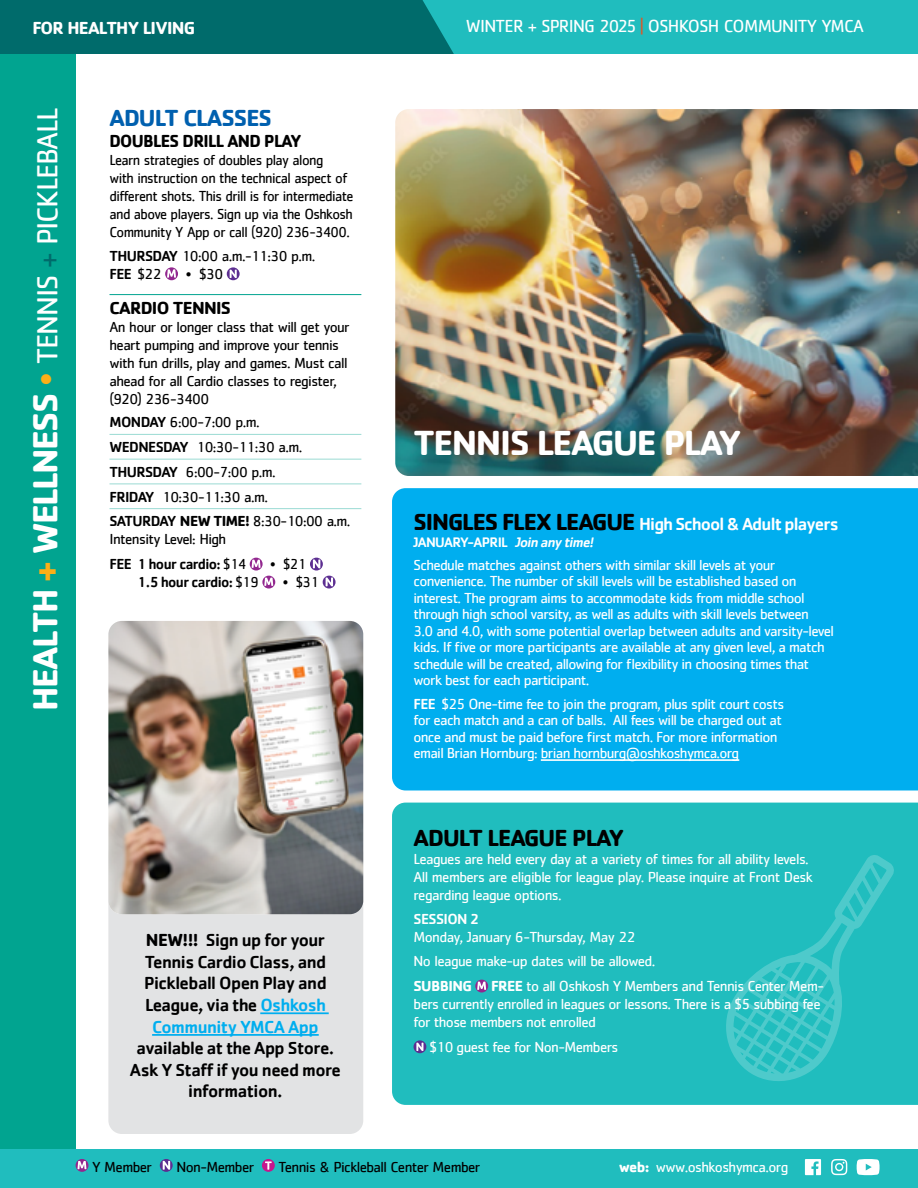
<style>
.page{position:relative;width:918px;height:1188px;background:#fff}
.page>*{position:absolute;margin:0;border:0;box-sizing:border-box;transform-origin:0 0}
.t1{font:700 36px "Cachet";letter-spacing:-.04em;color:#fff}
.t2{font:30px "Cachet";letter-spacing:-.04em;color:#fff}
.t3{font:700 24px "Cachet";letter-spacing:-.04em;color:#000}
.t4{font:700 24px "Cachet";letter-spacing:-.04em;color:#0060af}
.t5{font:500 18px/21.6px "Cachet";letter-spacing:-.03em;color:#000;text-align:center}
.t6{font:500 18px "Cachet";letter-spacing:-.045em;color:#fff}
.t7{font:18px "Cachet";letter-spacing:-.04em;color:#fff}
.t8{font:700 18px "Cachet";letter-spacing:-.04em;color:#000;scale:.96 1}
.t9{font:700 18px "Cachet";letter-spacing:-.04em;color:#fff}
.t10{font:700 18px "Cachet";letter-spacing:-.04em;color:#000}
.t11{font:15px/16.5px "Cachet";letter-spacing:-.045em;color:#fff}
.t12{font:15px/18px "Cachet";letter-spacing:-.04em;color:#000}
.t13{font:15px/18px "Cachet";letter-spacing:-.04em;color:#000;scale:.96 1}
.t14{font:500 15px "Cachet";letter-spacing:-.04em;color:#000}
.t15{font:500 15px "Cachet";letter-spacing:-.04em;color:#fff}
.t16{font:700 15px "Cachet";letter-spacing:-.04em;color:#fff}
.t17{font:500 14.25px "Cachet";letter-spacing:-.045em;color:#fff}
.s1{color:#dd5828}
.s2{font-weight:700;font-size:36px}
.s3{font-weight:700;font-size:36px;color:#fcaf17}
.s4{font-size:36px;color:#fcaf17}
.s5{color:#006b6b}
.s6{color:#5c2e91}
.s7{font-weight:400;font-size:21px;color:#5c2e91}
.s8{font-weight:400}
.s9{font-weight:500}
.s10{font-weight:700}
.s11{color:#00aeef}
.s12{font-weight:700;font-size:24px;color:#000}
.s13{font-style:italic}
</style>
<div class="page">
<div style="left:108px;top:841px;width:255px;height:293px;background:#e2e3e4;border-radius:14px"></div>
<div style="left:0;top:0;width:76px;height:1149px;background:#01a490"></div>
<div style="left:0;top:0;width:918px;height:54px;background:#20bdbe"></div>
<div style="left:0;top:0;width:454px;height:54px;background:#006b6b"></div>
<div style="left:0;top:1149px;width:918px;height:39px;background:#20bdbe"></div>
<svg style="left:76px;top:1159px;width:12px;height:13px"></svg>
<svg style="left:78px;top:1161px;width:8px;height:8px"></svg>
<svg style="left:160px;top:1159px;width:13px;height:13px"></svg>
<svg style="left:163px;top:1161px;width:7px;height:9px"></svg>
<div style="left:262px;top:1159px;width:13px;height:13px;background:#c6168d;border-radius:50%"></div>
<svg style="left:265px;top:1161px;width:7px;height:9px"></svg>
<hr style="left:110px;top:294px;width:251px;height:1px;background:#01a490">
<hr style="left:110px;top:434px;width:251px;height:1px;background:#9adbd3">
<hr style="left:110px;top:459px;width:251px;height:1px;background:#9adbd3">
<hr style="left:110px;top:484px;width:251px;height:1px;background:#9adbd3">
<hr style="left:110px;top:508px;width:251px;height:1px;background:#9adbd3">
<svg style="left:165px;top:267px;width:13px;height:13px"></svg>
<svg style="left:167px;top:269px;width:9px;height:9px"></svg>
<svg style="left:227px;top:267px;width:13px;height:13px"></svg>
<svg style="left:230px;top:270px;width:7px;height:8px"></svg>
<svg style="left:250px;top:558px;width:13px;height:13px"></svg>
<svg style="left:252px;top:560px;width:9px;height:8px"></svg>
<svg style="left:310px;top:558px;width:13px;height:13px"></svg>
<svg style="left:313px;top:560px;width:7px;height:8px"></svg>
<svg style="left:262px;top:576px;width:13px;height:13px"></svg>
<svg style="left:264px;top:578px;width:9px;height:8px"></svg>
<svg style="left:323px;top:576px;width:13px;height:13px"></svg>
<svg style="left:326px;top:578px;width:7px;height:8px"></svg>
<hr style="left:260px;top:1012px;width:69px;height:2px;background:#00aeef">
<hr style="left:152px;top:1034px;width:167px;height:2px;background:#00aeef">
<svg style="left:831px;top:1159px;width:16px;height:16px"></svg>
<svg style="left:857px;top:1159px;width:23px;height:16px"></svg>
<svg style="left:805px;top:1159px;width:16px;height:16px"></svg>
<div style="left:392px;top:488px;width:526px;height:302px;background:#00aeef"></div>
<div style="left:392px;top:803px;width:526px;height:302px;background:#20bdbe"></div>
<hr style="left:541px;top:759px;width:198px;height:2px;background:#fff">
<svg style="left:718px;top:854px;width:177px;height:235px;background:#29bfc0"></svg>
<img style="left:395px;top:109px;width:523px;height:367px">
<svg style="left:475px;top:980px;width:13px;height:13px"></svg>
<svg style="left:477px;top:982px;width:9px;height:8px"></svg>
<svg style="left:414px;top:1040px;width:12px;height:13px"></svg>
<svg style="left:416px;top:1043px;width:7px;height:8px"></svg>
<img style="left:108px;top:621px;width:255px;height:293px">
<p class="t9" style="left:32px;top:16px;width:164px">FOR HEALTHY LIVING</p>
<p class="t7" style="left:466px;top:16px;width:400px">WINTER + SPRING 2025 <span class="s1">|</span> OSHKOSH COMMUNITY YMCA</p>
<h2 class="t2" style="left:30px;top:711px;width:605px;rotate:-90deg"><span class="s2">HEALTH</span> <span class="s3">+</span> <span class="s2">WELLNESS</span> <span class="s4">•</span> TENNIS <span class="s5">+</span> PICKLEBALL</h2>
<h1 class="t1" style="left:22px;top:555px;width:449px;rotate:-90deg">HEA TH <span class="s6">+</span> WELLNESS <span class="s7">•</span> <span class="s8">SPORTS</span></h1>
<h3 class="t4" style="left:110px;top:102px;width:164px">ADULT CLASSES</h3>
<p class="t8" style="left:110px;top:130px;width:202px">DOUBLES DRILL AND PLAY</p>
<p class="t13" style="left:110px;top:151px;width:256px">Learn strategies of doubles play along<br>with instruction on the technical aspect of different shots. This drill is for intermediate and above players. Sign up via the Oshkosh Community Y App or call (920) 236-3400.</p>
<p class="t12" style="left:110px;top:246px;width:207px"><span class="s9">THURSDAY</span> 10:00 a.m.-11:30 p.m.<br><span class="s9">FEE</span> $22</p>
<p class="t12" style="left:186px;top:264px;width:39px">• $30</p>
<p class="t10" style="left:110px;top:296px;width:123px">CARDIO TENNIS</p>
<p class="t12" style="left:110px;top:318px;width:242px">An hour or longer class that will get your heart pumping and improve your tennis with fun drills, play and games. Must call ahead for all Cardio classes to register, (920) 236-3400</p>
<p class="t12" style="left:110px;top:410px;width:243px;line-height:24.8px"><span class="s9">MONDAY</span> 6:00-7:00 p.m.<br><span class="s9">WEDNESDAY</span> 10:30-11:30 a.m.<br><span class="s9">THURSDAY</span> 6:00-7:00 p.m.<br><span class="s9">FRIDAY</span> 10:30-11:30 a.m.<br><span class="s9">SATURDAY</span> <span class="s10">NEW TIME!</span> 8:30-10:00 a.m.</p>
<p class="t12" style="left:110px;top:527px;width:138px;line-height:24.8px">Intensity Level: High<br><span class="s9">FEE 1 hour cardio:</span> $14</p>
<p class="t12" style="left:270px;top:555px;width:38px">• $21</p>
<p class="t14" style="left:138px;top:573px;width:123px">1.5 hour cardio: <span class="s8">$19</span></p>
<p class="t12" style="left:283px;top:573px;width:38px">• $31</p>
<p class="t5" style="left:144px;top:929px;width:184px"><span class="s10">NEW!!!</span> Sign up for your<br>Tennis Cardio Class, and<br>Pickleball Open Play and<br>League, via the <span class="s11">Oshkosh<br>Community YMCA App</span></p>
<p class="t5" style="left:130px;top:1037px;width:213px">available at the App Store.<br>Ask Y Staff if you need more information.</p>
<h1 class="t1" style="left:414px;top:419px;width:330px">TENNIS LEAGUE PLAY</h1>
<p class="t6" style="left:414px;top:512px;width:427px"><span class="s12">SINGLES FLEX LEAGUE</span> High School &amp; Adult players</p>
<p class="t17" style="left:414px;top:533px;width:184px">JANUARY-APRIL <span class="s13">Join any time!</span></p>
<p class="t11" style="left:414px;top:556px;width:422px">Schedule matches against others with similar skill levels at your convenience. The number of skill levels will be established based on interest. The program aims to accommodate kids from middle school through high school varsity, as well as adults with skill levels between<br>3.0 and 4.0, with some potential overlap between adults and varsity-level kids. If five or more participants are available at any given level, a match schedule will be created, allowing for flexibility in choosing times that work best for each participant.</p>
<p class="t11" style="left:414px;top:695px;width:372px"><span class="s9">FEE</span> $25 One-time fee to join the program, plus split court costs for each match and a can of balls. All fees will be charged out at once and must be paid before first match. For more information email Brian Hornburg: brian hornburg@oshkoshymca.org</p>
<h3 class="t3" style="left:414px;top:822px;width:212px">ADULT LEAGUE PLAY</h3>
<p class="t11" style="left:414px;top:850px;width:401px;line-height:18px">Leagues are held every day at a variety of times for all ability levels.<br>All members are eligible for league play. Please inquire at Front Desk regarding league options.</p>
<p class="t15" style="left:414px;top:909px;width:67px">SESSION 2</p>
<p class="t11" style="left:414px;top:924px;width:243px;line-height:24.8px">Monday, January 6-Thursday, May 22<br>No league make-up dates will be allowed.</p>
<p class="t16" style="left:414px;top:976px;width:60px">SUBBING</p>
<p class="t11" style="left:414px;top:977px;width:412px;line-height:18px;text-indent:78px"><span class="s10">FREE</span> to all Oshkosh Y Members and Tennis Center Mem&shy;bers currently enrolled in leagues or lessons. There is a $5 subbing fee for those members not enrolled</p>
<p class="t11" style="left:429px;top:1038px;width:191px">$10 guest fee for Non-Members</p>
<p class="t12" style="left:92px;top:1158px;width:62px">Y Member</p>
<p class="t12" style="left:176px;top:1158px;width:79px">Non-Member</p>
<p class="t12" style="left:278px;top:1158px;width:204px">Tennis &amp; Pickleball Center Member</p>
<p class="t11" style="left:619px;top:1158px;width:171px"><span class="s10">web:</span> www.oshkoshymca.org</p>
</div>
